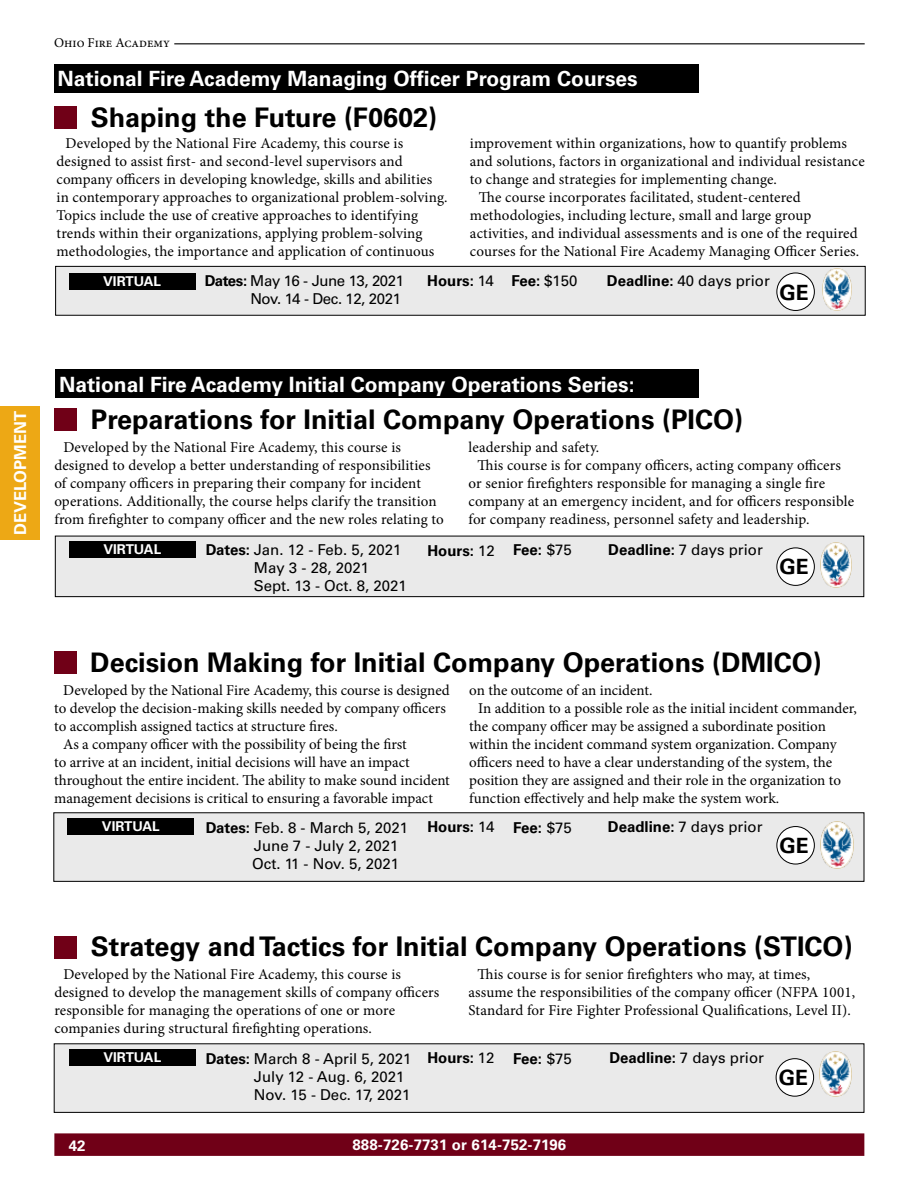
<style>
.page{position:relative;width:918px;height:1188px;background:#fff}
.page>*{position:absolute;margin:0;border:0;box-sizing:border-box;transform-origin:0 0}
.t1{font:700 27px "Univers";color:#000}
.t2{font:700 21px "Univers";color:#fff}
.t3{font:700 21px "Univers";color:#000}
.t4{font:700 16.5px "Univers";color:#fff}
.t5{font:15px/18px "Minion Pro";color:#000}
.t6{font:15px/18px "Univers";color:#000}
.t7{font:700 15px "Univers";color:#000}
.t8{font:700 15px "Univers";letter-spacing:.01em;color:#fff}
.t9{font:15px "Univers";letter-spacing:-.025em;color:#000}
.t10{font:700 13.5px "Univers";color:#fff}
.t11{font:13.5px "Minion Pro";color:#000}
.s1{font-weight:700}
.s2{font-weight:400}
</style>
<div class="page">
<div style="left:54px;top:1133px;width:810px;height:23px;background:#700017"></div>
<hr style="left:174px;top:43px;width:691px;height:1px;background:#000">
<div style="left:0;top:406px;width:40px;height:134px;background:#eda815"></div>
<div style="left:55px;top:369px;width:644px;height:29px;background:#000"></div>
<div style="left:54px;top:409px;width:23px;height:22px;background:#700017"></div>
<div style="left:55px;top:536px;width:809px;height:61px;background:#eaeaea"></div>
<div style="left:55px;top:536px;width:809px;height:61px;border:1px solid #000"></div>
<div style="left:69px;top:541px;width:127px;height:17px;background:#000"></div>
<img style="left:820px;top:542px;width:32px;height:45px">
<div style="left:54px;top:652px;width:22px;height:22px;background:#700017"></div>
<div style="left:54px;top:813px;width:810px;height:68px;background:#eaeaea"></div>
<div style="left:54px;top:813px;width:810px;height:69px;border:1px solid #000"></div>
<div style="left:67px;top:818px;width:127px;height:16px;background:#000"></div>
<img style="left:820px;top:822px;width:33px;height:47px">
<div style="left:54px;top:936px;width:23px;height:22px;background:#700017"></div>
<div style="left:54px;top:1044px;width:810px;height:68px;background:#eaeaea"></div>
<div style="left:54px;top:1044px;width:810px;height:69px;border:1px solid #000"></div>
<div style="left:69px;top:1049px;width:127px;height:16px;background:#000"></div>
<img style="left:819px;top:1052px;width:32px;height:45px">
<div style="left:54px;top:107px;width:23px;height:22px;background:#700017"></div>
<div style="left:56px;top:266px;width:809px;height:49px;background:#eaeaea"></div>
<div style="left:55px;top:266px;width:810px;height:49px;border:1px solid #000"></div>
<div style="left:69px;top:273px;width:127px;height:16px;background:#000"></div>
<img style="left:822px;top:269px;width:30px;height:42px">
<div style="left:54px;top:64px;width:645px;height:29px;background:#000"></div>
<div style="left:777px;top:273px;width:37px;height:37px;background:#fff;border-radius:50%"></div>
<div style="left:776px;top:273px;width:39px;height:38px;border:1px solid #000;border-radius:50%"></div>
<div style="left:777px;top:548px;width:37px;height:37px;background:#fff;border-radius:50%"></div>
<div style="left:776px;top:548px;width:39px;height:38px;border:1px solid #000;border-radius:50%"></div>
<div style="left:777px;top:827px;width:37px;height:37px;background:#fff;border-radius:50%"></div>
<div style="left:776px;top:826px;width:39px;height:38px;border:1px solid #000;border-radius:50%"></div>
<div style="left:776px;top:1059px;width:38px;height:37px;background:#fff;border-radius:50%"></div>
<div style="left:776px;top:1058px;width:38px;height:39px;border:1px solid #000;border-radius:50%"></div>
<p class="t4" style="left:11px;top:535px;width:125px;rotate:-90deg">DEVELOPMENT</p>
<p class="t11" style="left:54px;top:33px;width:118px">Ohio Fire Academy</p>
<h2 class="t2" style="left:58px;top:66px;width:582px">National Fire Academy Managing Officer Program Courses</h2>
<h1 class="t1" style="left:91px;top:101px;width:348px">Shaping the Future (F0602)</h1>
<p class="t5" style="left:57px;top:134px;width:393px;text-indent:9px">Developed by the National Fire Academy, this course is designed to assist first- and second-level supervisors and company officers in developing knowledge, skills and abilities in contemporary approaches to organizational problem-solving.<br>Topics include the use of creative approaches to identifying trends within their organizations, applying problem-solving methodologies, the importance and application of continuous</p>
<p class="t5" style="left:470px;top:134px;width:379px">improvement within organizations, how to quantify problems</p>
<p class="t5" style="left:470px;top:152px;width:396px">and solutions, factors in organizational and individual resistance</p>
<p class="t5" style="left:470px;top:170px;width:309px">to change and strategies for implementing change.</p>
<p class="t5" style="left:479px;top:188px;width:323px">The course incorporates facilitated, student-centered</p>
<p class="t5" style="left:470px;top:206px;width:343px">methodologies, including lecture, small and large group</p>
<p class="t5" style="left:470px;top:224px;width:389px">activities, and individual assessments and is one of the required</p>
<p class="t5" style="left:470px;top:242px;width:391px">courses for the National Fire Academy Managing Officer Series.</p>
<p class="t10" style="left:103px;top:273px;width:59px">VIRTUAL</p>
<p class="t9" style="left:205px;top:272px;width:201px"><span class="s1">Dates:</span> May 16 - June 13, 2021</p>
<p class="t7" style="left:427px;top:272px;width:152px">Hours: <span class="s2">14</span> Fee: <span class="s2">$150</span></p>
<p class="t6" style="left:607px;top:271px;width:165px"><span class="s1">Deadline:</span> 40 days prior</p>
<p class="t6" style="left:250px;top:290px;width:152px">N ov. 14 - Dec. 12, 2021</p>
<h2 class="t3" style="left:780px;top:280px;width:31px">GE</h2>
<h2 class="t2" style="left:59px;top:372px;width:577px">National Fire Academy Initial Company Operations Series:</h2>
<h1 class="t1" style="left:91px;top:404px;width:654px">Preparations for Initial Company Operations (PICO)</h1>
<p class="t5" style="left:54px;top:438px;width:391px;text-indent:9px">Developed by the National Fire Academy, this course is designed to develop a better understanding of responsibilities of company officers in preparing their company for incident operations. Additionally, the course helps clarify the transition from firefighter to company officer and the new roles relating to</p>
<p class="t5" style="left:469px;top:438px;width:132px">leadership and safety.</p>
<p class="t5" style="left:478px;top:456px;width:365px">This course is for company officers, acting company officers</p>
<p class="t5" style="left:469px;top:474px;width:358px">or senior firefighters responsible for managing a single fire</p>
<p class="t5" style="left:469px;top:492px;width:387px">company at an emergency incident, and for officers responsible</p>
<p class="t5" style="left:469px;top:510px;width:342px">for company readiness, personnel safety and leadership.</p>
<p class="t10" style="left:103px;top:542px;width:59px">VIRTUAL</p>
<p class="t7" style="left:427px;top:542px;width:146px">Hours: <span class="s2">12</span> Fee: <span class="s2">$75</span></p>
<p class="t6" style="left:608px;top:541px;width:156px"><span class="s1">Deadline:</span> 7 days prior</p>
<p class="t6" style="left:254px;top:541px;width:154px;text-indent:-48px"><span class="s1">Dates:</span> Jan. 12 - Feb. 5, 2021<br>May 3 - 28, 2021<br>Sept. 13 - Oct. 8, 2021</p>
<h2 class="t3" style="left:780px;top:555px;width:31px">GE</h2>
<h1 class="t1" style="left:90px;top:646px;width:733px">Decision Making for Initial Company Operations (DMICO)</h1>
<p class="t5" style="left:63px;top:681px;width:388px">Developed by the National Fire Academy, this course is designed</p>
<p class="t5" style="left:54px;top:699px;width:393px">to develop the decision-making skills needed by company officers</p>
<p class="t5" style="left:54px;top:717px;width:285px">to accomplish assigned tactics at structure fires.</p>
<p class="t5" style="left:63px;top:735px;width:345px">As a company officer with the possibility of being the first</p>
<p class="t5" style="left:54px;top:753px;width:357px">to arrive at an incident, initial decisions will have an impact</p>
<p class="t5" style="left:54px;top:771px;width:397px">throughout the entire incident. The ability to make sound incident</p>
<p class="t5" style="left:54px;top:789px;width:380px">management decisions is critical to ensuring a favorable impact</p>
<p class="t5" style="left:469px;top:681px;width:185px">on the outcome of an incident.</p>
<p class="t5" style="left:478px;top:699px;width:380px">In addition to a possible role as the initial incident commander,</p>
<p class="t5" style="left:469px;top:717px;width:358px">the company officer may be assigned a subordinate position</p>
<p class="t5" style="left:469px;top:735px;width:369px">within the incident command system organization. Company</p>
<p class="t5" style="left:469px;top:753px;width:364px">officers need to have a clear understanding of the system, the</p>
<p class="t5" style="left:469px;top:771px;width:373px">position they are assigned and their role in the organization to</p>
<p class="t5" style="left:469px;top:789px;width:311px">function effectively and help make the system work.</p>
<p class="t10" style="left:102px;top:818px;width:59px">VIRTUAL</p>
<p class="t7" style="left:427px;top:818px;width:146px">Hours: <span class="s2">14</span> Fee: <span class="s2">$75</span></p>
<p class="t6" style="left:608px;top:818px;width:156px"><span class="s1">Deadline:</span> 7 days prior</p>
<p class="t6" style="left:252px;top:819px;width:158px;text-indent:-46px"><span class="s1">Dates:</span> Feb. 8 - March 5, 2021<br>June 7 - July 2, 2021<br>Oct. 11 - N ov. 5, 2021</p>
<h2 class="t3" style="left:780px;top:833px;width:31px">GE</h2>
<h1 class="t1" style="left:91px;top:931px;width:763px">Strategy and Tactics for Initial Company Operations (STICO)</h1>
<p class="t5" style="left:54px;top:966px;width:387px;text-indent:9px">Developed by the National Fire Academy, this course is designed to develop the management skills of company officers responsible for managing the operations of one or more companies during structural firefighting operations.</p>
<p class="t5" style="left:469px;top:966px;width:388px;text-indent:9px">This course is for senior firefighters who may, at times, assume the responsibilities of the company officer (NFPA 1001,<br>Standard for Fire Fighter Professional Qualifications, Level II).</p>
<p class="t10" style="left:103px;top:1049px;width:59px">VIRTUAL</p>
<p class="t7" style="left:427px;top:1049px;width:68px">Hours: <span class="s2">12</span></p>
<p class="t7" style="left:513px;top:1049px;width:60px">Fee: <span class="s2">$75</span></p>
<p class="t6" style="left:609px;top:1049px;width:156px"><span class="s1">Deadline:</span> 7 days prior</p>
<p class="t6" style="left:254px;top:1050px;width:159px;text-indent:-48px"><span class="s1">Dates:</span> March 8 - April 5, 2021<br>July 12 - Aug. 6, 2021<br>N ov. 15 - Dec. 17, 2021</p>
<p class="t8" style="left:69px;top:1137px;width:18px">42</p>
<p class="t8" style="left:352px;top:1136px;width:215px">888-726-7731 or 614-752-7196</p>
<h2 class="t3" style="left:779px;top:1066px;width:31px">GE</h2>
</div>
